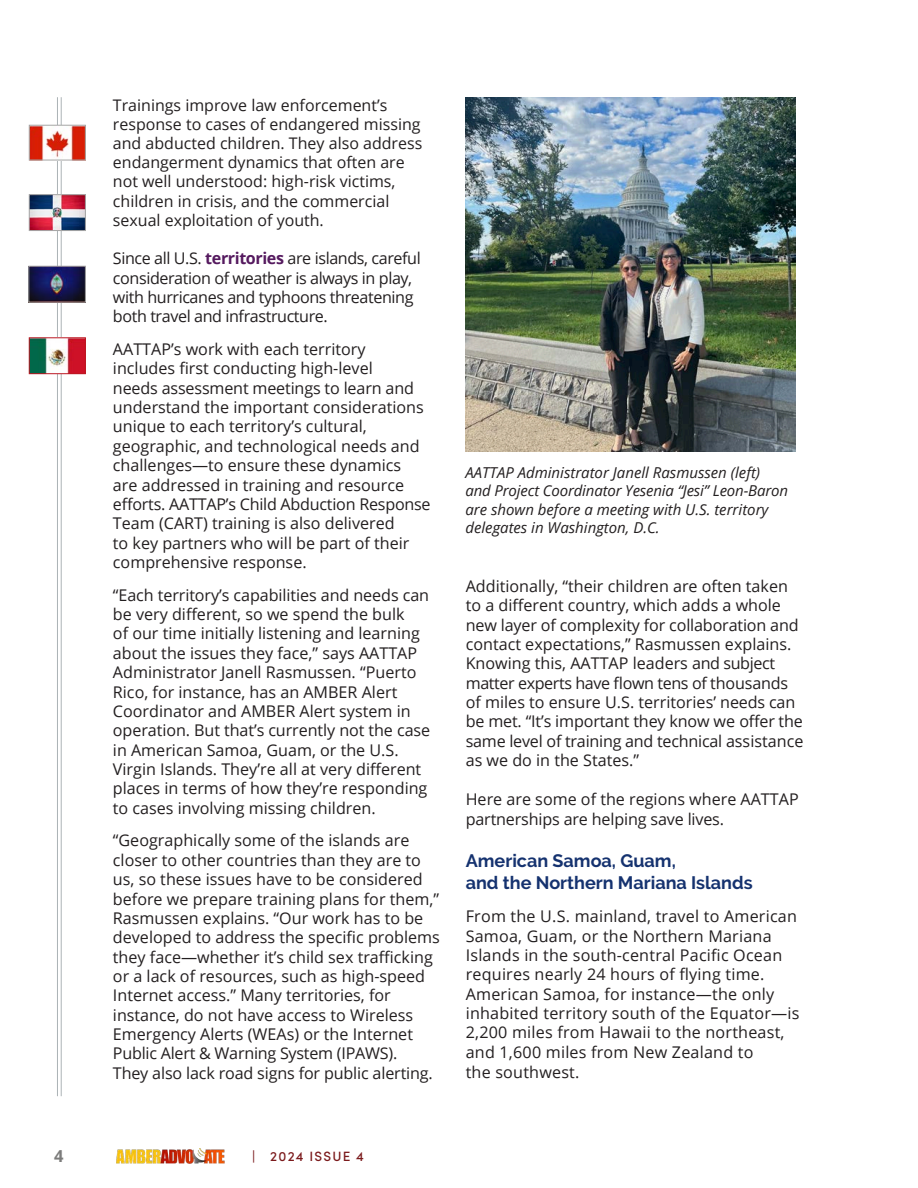
<style>
.page{position:relative;width:918px;height:1188px;background:#fff}
.page>*{position:absolute;margin:0;border:0;box-sizing:border-box;transform-origin:0 0}
.Bold_Section_Heading{font:700 18px/21.6px "Raleway";color:#15326f}
.t1{font:700 16.5px "Open Sans";color:#7c7c7b}
.body{font:16.2px/19.4px "Open Sans";color:#231f20}
.body-2{font:16.2px/19.4px "Open Sans";letter-spacing:-.025em;color:#231f20}
.body-3{font:15.9px/19.2px "Open Sans";color:#231f20}
.body-4{font:italic 15px/18.3px "Open Sans";color:#231f20}
.t2{font:500 13.5px "Sofia Pro";letter-spacing:.09em;color:#7b1a1c}
.s1{font-weight:700;color:#551a5f}
</style>
<div class="page">
<img style="left:116px;top:1149px;width:109px;height:15px">
<hr style="left:61px;top:97px;width:1px;height:999px;background:#5b696f">
<hr style="left:57px;top:97px;width:1px;height:999px;background:#5b696f">
<img style="left:31px;top:196px;width:53px;height:33px">
<div style="left:29px;top:194px;width:57px;height:37px;border:1px solid #a6a6a6"></div>
<img style="left:31px;top:268px;width:53px;height:32px">
<div style="left:29px;top:266px;width:57px;height:36px;border:1px solid #a6a6a6"></div>
<img style="left:31px;top:127px;width:53px;height:31px">
<div style="left:29px;top:125px;width:57px;height:35px;border:1px solid #a6a6a6"></div>
<img style="left:31px;top:340px;width:53px;height:32px">
<div style="left:29px;top:338px;width:57px;height:36px;border:1px solid #bc1823"></div>
<img style="left:465px;top:97px;width:331px;height:355px">
<p class="body-3" style="left:113px;top:95px;width:311px">Trainings improve law enforcement’s response to cases of endangered missing and abducted children. They also address endangerment dynamics that often are not well understood: high-risk victims, children in crisis, and the commercial sexual exploitation of youth.</p>
<p class="body-2" style="left:113px;top:248px;width:309px">Since all U.S. <span class="s1">territories</span> are islands, careful consideration of weather is always in play, with hurricanes and typhoons threatening both travel and infrastructure.</p>
<p class="body" style="left:113px;top:339px;width:319px">AATTAP’s work with each territory includes first conducting high-level<br>needs assessment meetings to learn and understand the important considerations unique to each territory’s cultural, geographic, and technological needs and challenges—to ensure these dynamics<br>are addressed in training and resource efforts. AATTAP’s Child Abduction Response Team (CART) training is also delivered<br>to key partners who will be part of their comprehensive response.</p>
<p class="body" style="left:113px;top:585px;width:319px">“Each territory’s capabilities and needs can be very different, so we spend the bulk<br>of our time initially listening and learning about the issues they face,” says AATTAP Administrator Janell Rasmussen. “Puerto Rico, for instance, has an AMBER Alert Coordinator and AMBER Alert system in operation. But that’s currently not the case in American Samoa, Guam, or the U.S.<br>Virgin Islands. They’re all at very different places in terms of how they’re responding to cases involving missing children.</p>
<p class="body" style="left:113px;top:831px;width:328px">“Geographically some of the islands are closer to other countries than they are to us, so these issues have to be considered before we prepare training plans for them,” Rasmussen explains. “Our work has to be developed to address the specific problems they face—whether it’s child sex trafficking or a lack of resources, such as high-speed Internet access.” Many territories, for instance, do not have access to Wireless Emergency Alerts (WEAs) or the Internet Public Alert &amp; Warning System (IPAWS).<br>They also lack road signs for public alerting.</p>
<p class="body-4" style="left:465px;top:463px;width:324px">AATTAP Administrator Janell Rasmussen (left) and Project Coordinator Yesenia “Jesi” Leon-Baron are shown before a meeting with U.S. territory delegates in Washington, D.C.</p>
<p class="body" style="left:466px;top:576px;width:339px">Additionally, “their children are often taken to a different country, which adds a whole new layer of complexity for collaboration and contact expectations,” Rasmussen explains.<br>Knowing this, AATTAP leaders and subject matter experts have flown tens of thousands of miles to ensure U.S. territories’ needs can be met. “It’s important they know we offer the same level of training and technical assistance as we do in the States.”</p>
<p class="body" style="left:466px;top:789px;width:334px;line-height:19.8px">Here are some of the regions where AATTAP partnerships are helping save lives.</p>
<p class="Bold_Section_Heading" style="left:466px;top:850px;width:288px">American Samoa, Guam,<br>and the Northern Mariana Islands</p>
<p class="body" style="left:466px;top:906px;width:335px">From the U.S. mainland, travel to American Samoa, Guam, or the Northern Mariana Islands in the south-central Pacific Ocean requires nearly 24 hours of flying time.<br>American Samoa, for instance—the only inhabited territory south of the Equator—is 2,200 miles from Hawaii to the northeast, and 1,600 miles from New Zealand to<br>the southwest.</p>
<p class="t1" style="left:54px;top:1144px;width:11px">4</p>
<p class="t2" style="left:252px;top:1146px;width:113px">| 2024 ISSUE 4</p>
</div>
